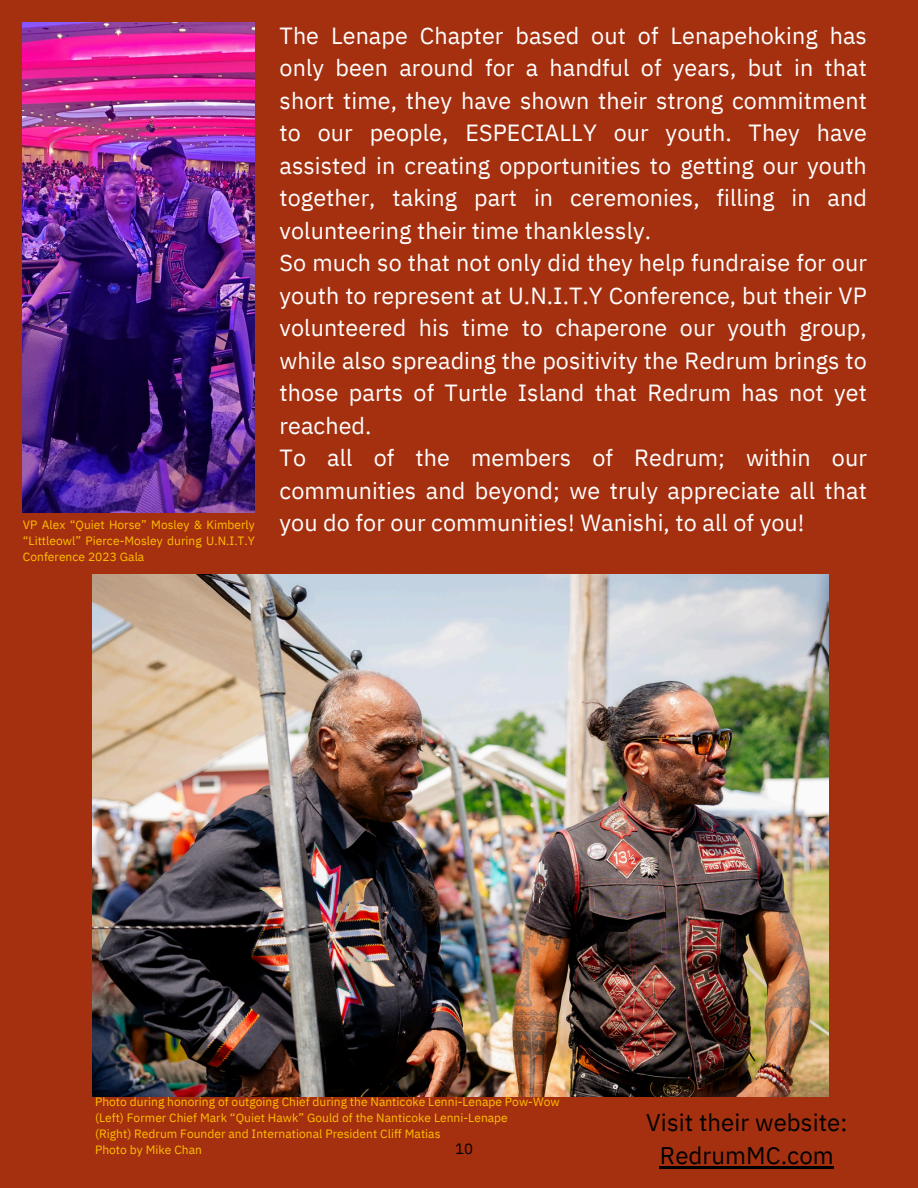
<style>
.page{position:relative;width:918px;height:1188px;background:#a5300f}
.page>*{position:absolute;margin:0;border:0;box-sizing:border-box;transform-origin:0 0}
.t1{font:24px/32.7px "IBM Plex Sans";letter-spacing:.005em;color:#000;text-align:center}
.t2{font:23.4px/32.5px "IBM Plex Sans";letter-spacing:.005em;color:#fff}
.t3{font:15px "IBM Plex Sans";color:#000}
.t4{font:12px/16px "IBM Plex Sans";letter-spacing:.005em;color:#ffc000;text-align:justify}
</style>
<div class="page">
<img style="left:93px;top:574px;width:736px;height:522px">
<img style="left:23px;top:22px;width:232px;height:491px">
<hr style="left:660px;top:1166px;width:174px;height:3px;background:#000">
<p class="t4" style="left:23px;top:516px;width:234px">VP Alex “Quiet Horse” Mosley &amp; Kimberly “Littleowl” Pierce-Mosley during U.N.I.T.Y Conference 2023 Gala</p>
<p class="t2" style="left:280px;top:19px;width:589px">The Lenape Chapter based out of Lenapehoking has only been around for a handful of years, but in that short time, they have shown their strong commitment to our people, ESPECIALLY our youth. They have assisted in creating opportunities to getting our youth together, taking part in ceremonies, filling in and volunteering their time thanklessly.<br>So much so that not only did they help fundraise for our youth to represent at U.N.I.T.Y Conference, but their VP volunteered his time to chaperone our youth group, while also spreading the positivity the Redrum brings to those parts of Turtle Island that Redrum has not yet reached.<br>To all of the members of Redrum; within our communities and beyond; we truly appreciate all that you do for our communities! Wanishi, to all of you!</p>
<p class="t4" style="left:95px;top:1093px;width:466px">Photo during honoring of outgoing Chief during the Nanticoke Lenni-Lenape Pow-Wow</p>
<p class="t4" style="left:95px;top:1109px;width:414px">(Left) Former Chief Mark “Quiet Hawk” Gould of the Nanticoke Lenni-Lenape</p>
<p class="t4" style="left:95px;top:1125px;width:347px">(Right) Redrum Founder and International President Cliff Matias</p>
<p class="t4" style="left:95px;top:1141px;width:108px">Photo by Mike Chan</p>
<h1 class="t3" style="left:455px;top:1138px;width:19px">10</h1>
<h1 class="t1" style="left:646px;top:1106px;width:203px">Visit their website:<br>RedrumMC.com</h1>
</div>
